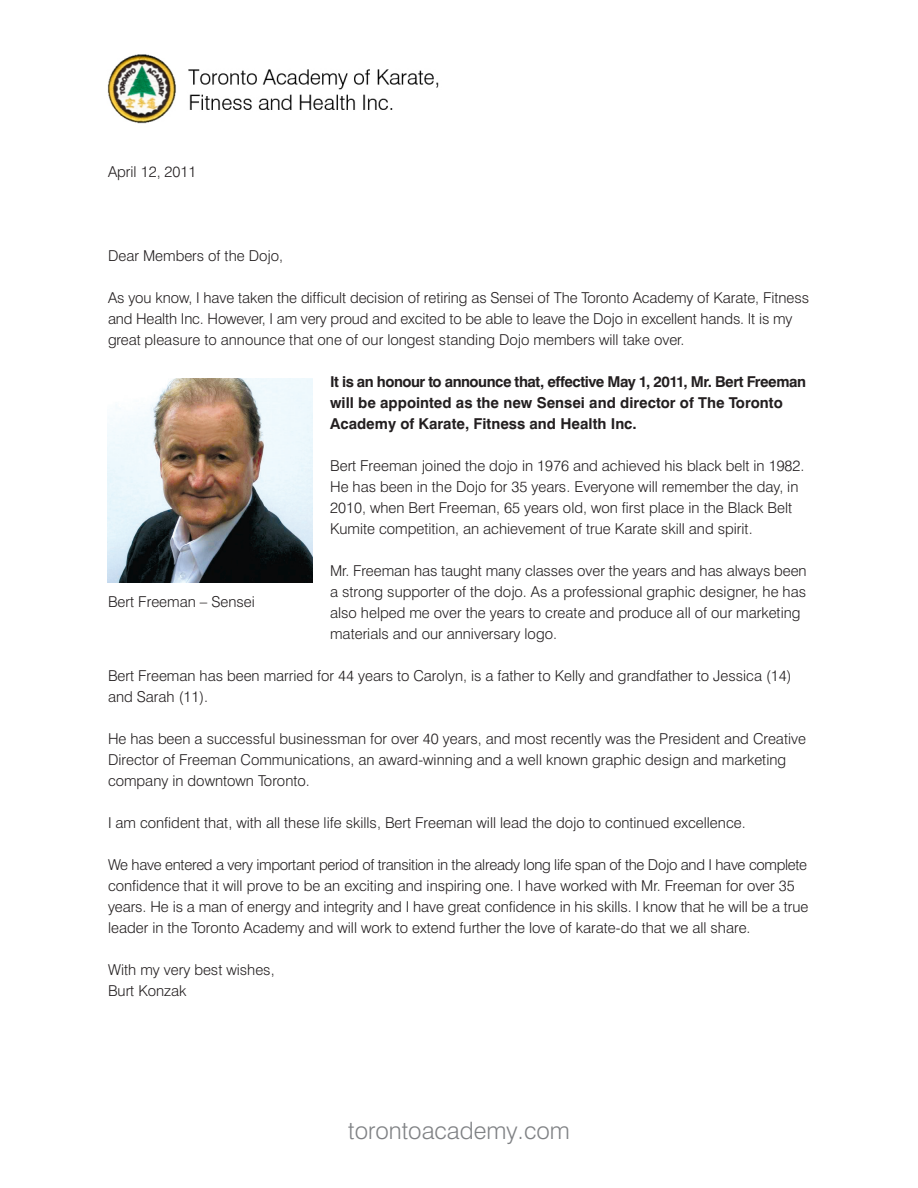
<style>
.page{position:relative;width:918px;height:1188px;background:#fff}
.page>*{position:absolute;margin:0;border:0;box-sizing:border-box;transform-origin:0 0}
.t1{font:300 24px "Swiss 721 BT";color:#808285}
.t2{font:300 15px/21px "Swiss 721 BT";color:#231f20}
.t3{font:700 15px/21px "Swiss 721 BT";color:#231f20}
</style>
<div class="page">
<img style="left:108px;top:378px;width:204px;height:204px">
<img style="left:107px;top:54px;width:332px;height:70px">
<p class="t2" style="left:108px;top:161px;width:90px">April 12, 2011</p>
<p class="t2" style="left:108px;top:245px;width:177px">Dear Members of the Dojo,</p>
<p class="t2" style="left:108px;top:287px;width:703px">As you know, I have taken the difficult decision of retiring as Sensei of The Toronto Academy of Karate, Fitness and Health Inc. However, I am very proud and excited to be able to leave the Dojo in excellent hands. It is my great pleasure to announce that one of our longest standing Dojo members will take over.</p>
<p class="t3" style="left:330px;top:371px;width:477px">It is an honour to announce that, effective May 1, 2011, Mr. Bert Freeman will be appointed as the new Sensei and director of The Toronto<br>Academy of Karate, Fitness and Health Inc.</p>
<p class="t2" style="left:330px;top:455px;width:476px">Bert Freeman joined the dojo in 1976 and achieved his black belt in 1982.<br>He has been in the Dojo for 35 years. Everyone will remember the day, in 2010, when Bert Freeman, 65 years old, won first place in the Black Belt Kumite competition, an achievement of true Karate skill and spirit.</p>
<p class="t2" style="left:330px;top:560px;width:478px">Mr. Freeman has taught many classes over the years and has always been a strong supporter of the dojo. As a professional graphic designer, he has also helped me over the years to create and produce all of our marketing materials and our anniversary logo.</p>
<p class="t2" style="left:108px;top:665px;width:685px">Bert Freeman has been married for 44 years to Carolyn, is a father to Kelly and grandfather to Jessica (14) and Sarah (11).</p>
<p class="t2" style="left:108px;top:728px;width:700px">He has been a successful businessman for over 40 years, and most recently was the President and Creative<br>Director of Freeman Communications, an award-winning and a well known graphic design and marketing company in downtown Toronto.</p>
<p class="t2" style="left:108px;top:812px;width:639px">I am confident that, with all these life skills, Bert Freeman will lead the dojo to continued excellence.</p>
<p class="t2" style="left:108px;top:854px;width:702px">We have entered a very important period of transition in the already long life span of the Dojo and I have complete confidence that it will prove to be an exciting and inspiring one. I have worked with Mr. Freeman for over 35 years. He is a man of energy and integrity and I have great confidence in his skills. I know that he will be a true leader in the Toronto Academy and will work to extend further the love of karate-do that we all share.</p>
<p class="t2" style="left:108px;top:959px;width:168px">With my very best wishes,<br>Burt Konzak</p>
<p class="t2" style="left:108px;top:591px;width:148px">Bert Freeman – Sensei</p>
<p class="t1" style="left:348px;top:1115px;width:223px">torontoacademy.com</p>
</div>
